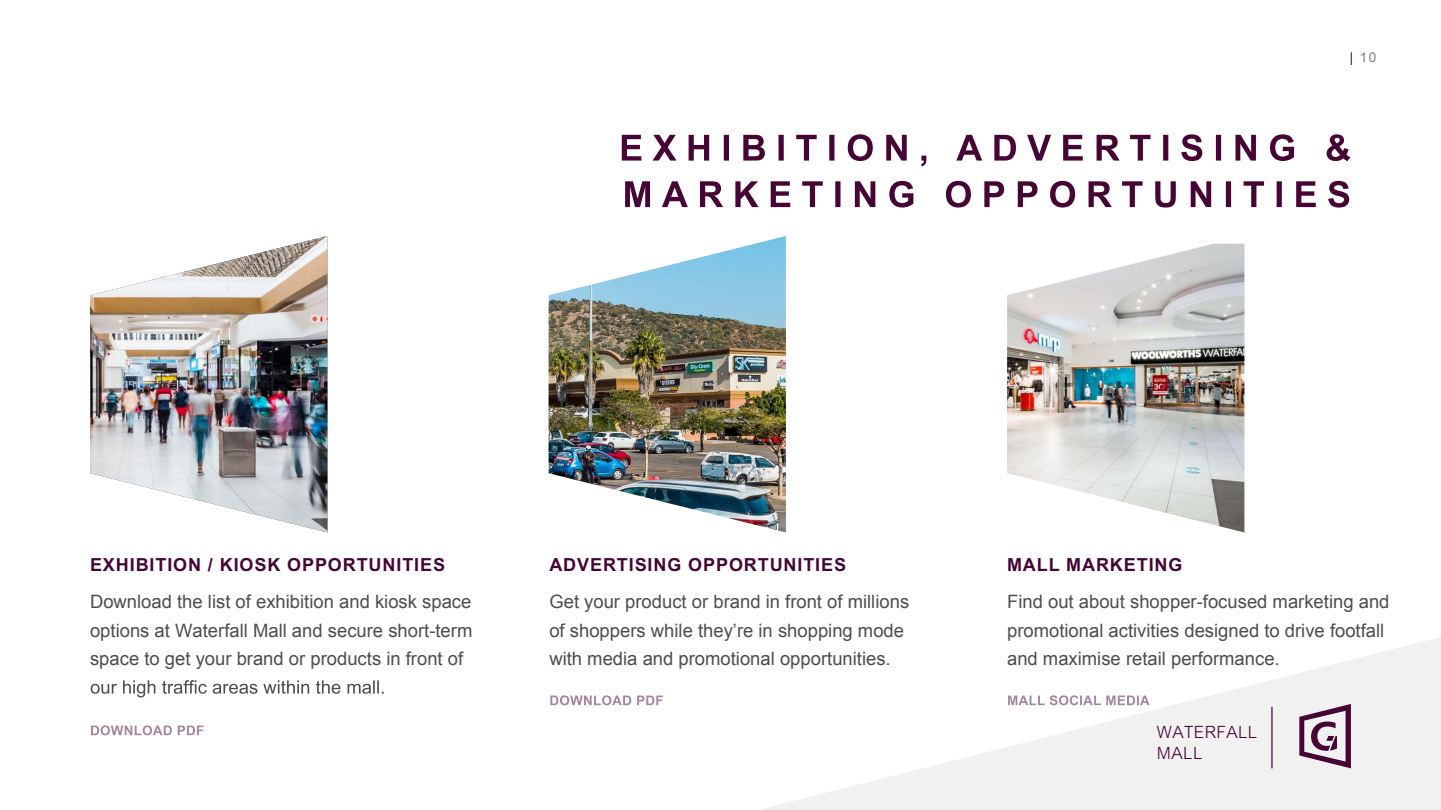
<style>
.page{position:relative;width:1441px;height:810px;background:#fff}
.page>*{position:absolute;margin:0;border:0;box-sizing:border-box;transform-origin:0 0}
.t1{font:18.45px/28.5px "Arial";color:#4d4d4f}
.t2{font:700 18px "Arial MT Std";letter-spacing:.05em;color:#470535}
.t3{font:300 16.95px/20.2px "Arial MT Std";letter-spacing:.025em;color:#470535}
.t4{font:13.5px "Arial";color:#808080}
.s1{color:#470535}
</style>
<div class="page">
<svg style="left:761px;top:638px;width:679px;height:172px"></svg>
<svg style="left:1299px;top:704px;width:51px;height:64px"></svg>
<hr style="left:1271px;top:707px;width:1px;height:61px;background:#470535">
<svg style="left:621px;top:134px;width:729px;height:32px"></svg>
<svg style="left:625px;top:181px;width:723px;height:27px"></svg>
<svg style="left:91px;top:680px;width:292px;height:17px"></svg>
<svg style="left:91px;top:725px;width:112px;height:10px"></svg>
<svg style="left:550px;top:695px;width:113px;height:10px"></svg>
<svg style="left:1007px;top:695px;width:142px;height:10px"></svg>
<img style="left:90px;top:236px;width:237px;height:297px">
<img style="left:548px;top:236px;width:237px;height:297px">
<img style="left:1007px;top:244px;width:237px;height:289px">
<p class="t4" style="left:1349px;top:49px;width:28px"><span class="s1">|</span> 10</p>
<p class="t2" style="left:90px;top:554px;width:356px">EXHIBITION / KIOSK OPPORTUNITIES</p>
<p class="t1" style="left:90px;top:588px;width:384px;text-align:justify">Download the list of exhibition and kiosk space options at Waterfall Mall and secure short-term space to get your brand or products in front of</p>
<p class="t2" style="left:549px;top:554px;width:298px">ADVERTISING OPPORTUNITIES</p>
<p class="t1" style="left:549px;top:588px;width:361px">Get your product or brand in front of millions of shoppers while they’re in shopping mode with media and promotional opportunities.</p>
<p class="t2" style="left:1006px;top:554px;width:177px">MALL MARKETING</p>
<p class="t1" style="left:1006px;top:588px;width:384px">Find out about shopper-focused marketing and promotional activities designed to drive footfall and maximise retail performance.</p>
<p class="t3" style="left:1156px;top:722px;width:102px">WATERFALL<br>MALL</p>
</div>
